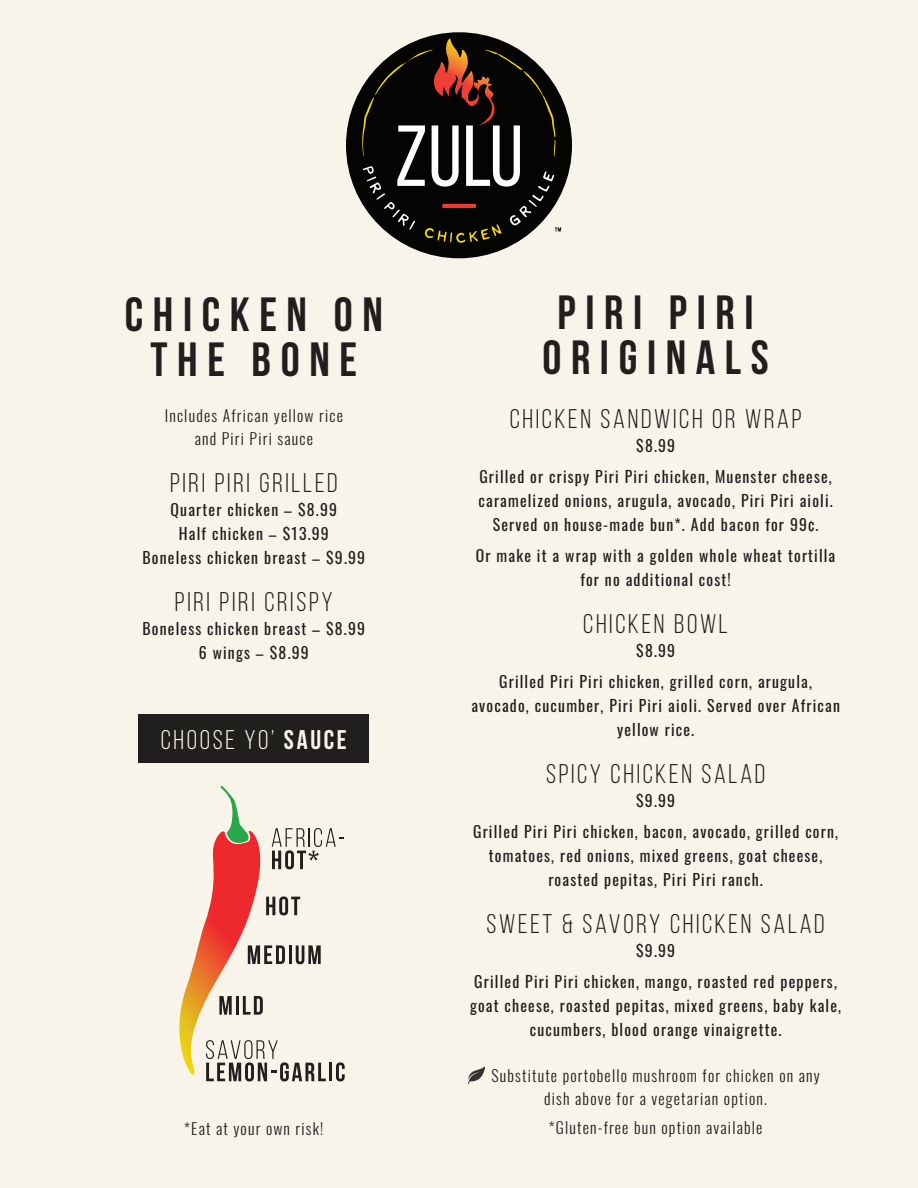
<style>
.page{position:relative;width:918px;height:1188px;background:#f9f4ea}
.page>*{position:absolute;margin:0;border:0;box-sizing:border-box;transform-origin:0 0}
.Heading_1{font:700 48px/45px "Bebas Neue";letter-spacing:.2em;color:#211e1e;text-align:center}
.Heading_2{font:27px "Bebas Neue";letter-spacing:.1em;color:#211e1e}
.Heading_2-2{font:27px "Bebas Neue";letter-spacing:.1em;color:#f9f4ea}
.Body_with_space_abov{font:15.75px/24px "Oswald";letter-spacing:.075em;color:#211e1e;text-align:center}
.Body{font:15.75px "Oswald";letter-spacing:.075em;color:#211e1e}
.Body-2{font:300 15.75px/22.5px "Oswald";letter-spacing:.075em;color:#211e1e;text-align:center}
.Body_with_space_abov-2{font:300 15.75px "Oswald";letter-spacing:.075em;color:#211e1e}
.Heading_2-3{font:300 15.75px "Oswald";letter-spacing:.075em;color:#211e1e}
.s1{font-weight:700}
</style>
<div class="page">
<div style="left:138px;top:714px;width:231px;height:48px;background:#211e1e"></div>
<svg style="left:179px;top:786px;width:166px;height:295px"></svg>
<div style="left:346px;top:32px;width:226px;height:226px;background:#040503;border-radius:50%"></div>
<svg style="left:362px;top:39px;width:199px;height:204px"></svg>
<img style="left:469px;top:1067px;width:16px;height:17px">
<p class="Heading_1" style="left:125px;top:291px;width:260px">CHICKEN ON<br>THE BONE</p>
<p class="Heading_2-3" style="left:165px;top:402px;width:180px">Includes African yellow rice</p>
<p class="Body-2" style="left:195px;top:425px;width:120px">and Piri Piri sauce</p>
<p class="Heading_2" style="left:170px;top:468px;width:169px">PIRI PIRI GRILLED</p>
<p class="Body" style="left:171px;top:496px;width:168px">Quarter chicken – $8.99</p>
<p class="Body" style="left:179px;top:520px;width:152px">Half chicken – $13.99</p>
<p class="Body" style="left:143px;top:544px;width:224px">Boneless chicken breast – $9.99</p>
<p class="Heading_2" style="left:175px;top:588px;width:159px">PIRI PIRI CRISPY</p>
<p class="Body" style="left:143px;top:615px;width:224px">Boneless chicken breast – $8.99</p>
<p class="Body" style="left:199px;top:639px;width:111px">6 wings – $8.99</p>
<p class="Heading_2-2" style="left:161px;top:725px;width:188px">CHOOSE YO’ <span class="s1">SAUCE</span></p>
<p class="Heading_1" style="left:558px;top:290px;width:197px">PIRI PIRI</p>
<p class="Heading_1" style="left:542px;top:335px;width:228px">ORIGINALS</p>
<p class="Heading_2" style="left:510px;top:405px;width:293px">CHICKEN SANDWICH OR WRAP</p>
<p class="Body" style="left:636px;top:432px;width:41px">$8.99</p>
<p class="Body_with_space_abov" style="left:478px;top:463px;width:356px">Grilled or crispy Piri Piri chicken, Muenster cheese, caramelized onions, arugula, avocado, Piri Piri aioli.<br>Served on house-made bun*. Add bacon for 99¢.</p>
<p class="Body_with_space_abov" style="left:476px;top:542px;width:361px">Or make it a wrap with a golden whole wheat tortilla for no additional cost!</p>
<p class="Heading_2" style="left:583px;top:609px;width:146px">CHICKEN BOWL</p>
<p class="Body" style="left:636px;top:637px;width:41px">$8.99</p>
<p class="Body_with_space_abov" style="left:471px;top:668px;width:370px">Grilled Piri Piri chicken, grilled corn, arugula, avocado, cucumber, Piri Piri aioli. Served over African yellow rice.</p>
<p class="Heading_2" style="left:546px;top:759px;width:221px">SPICY CHICKEN SALAD</p>
<p class="Body" style="left:636px;top:787px;width:41px">$9.99</p>
<p class="Body_with_space_abov" style="left:473px;top:818px;width:367px">Grilled Piri Piri chicken, bacon, avocado, grilled corn, tomatoes, red onions, mixed greens, goat cheese, roasted pepitas, Piri Piri ranch.</p>
<p class="Heading_2" style="left:487px;top:909px;width:340px">SWEET &amp; SAVORY CHICKEN SALAD</p>
<p class="Body" style="left:636px;top:937px;width:41px">$9.99</p>
<p class="Body_with_space_abov" style="left:470px;top:968px;width:373px">Grilled Piri Piri chicken, mango, roasted red peppers, goat cheese, roasted pepitas, mixed greens, baby kale, cucumbers, blood orange vinaigrette.</p>
<p class="Body-2" style="left:491px;top:1063px;width:330px">Substitute portobello mushroom for chicken on any dish above for a vegetarian option.</p>
<p class="Body_with_space_abov-2" style="left:184px;top:1115px;width:141px">*Eat at your own risk!</p>
<p class="Body_with_space_abov-2" style="left:549px;top:1114px;width:215px">*Gluten-free bun option available</p>
</div>
